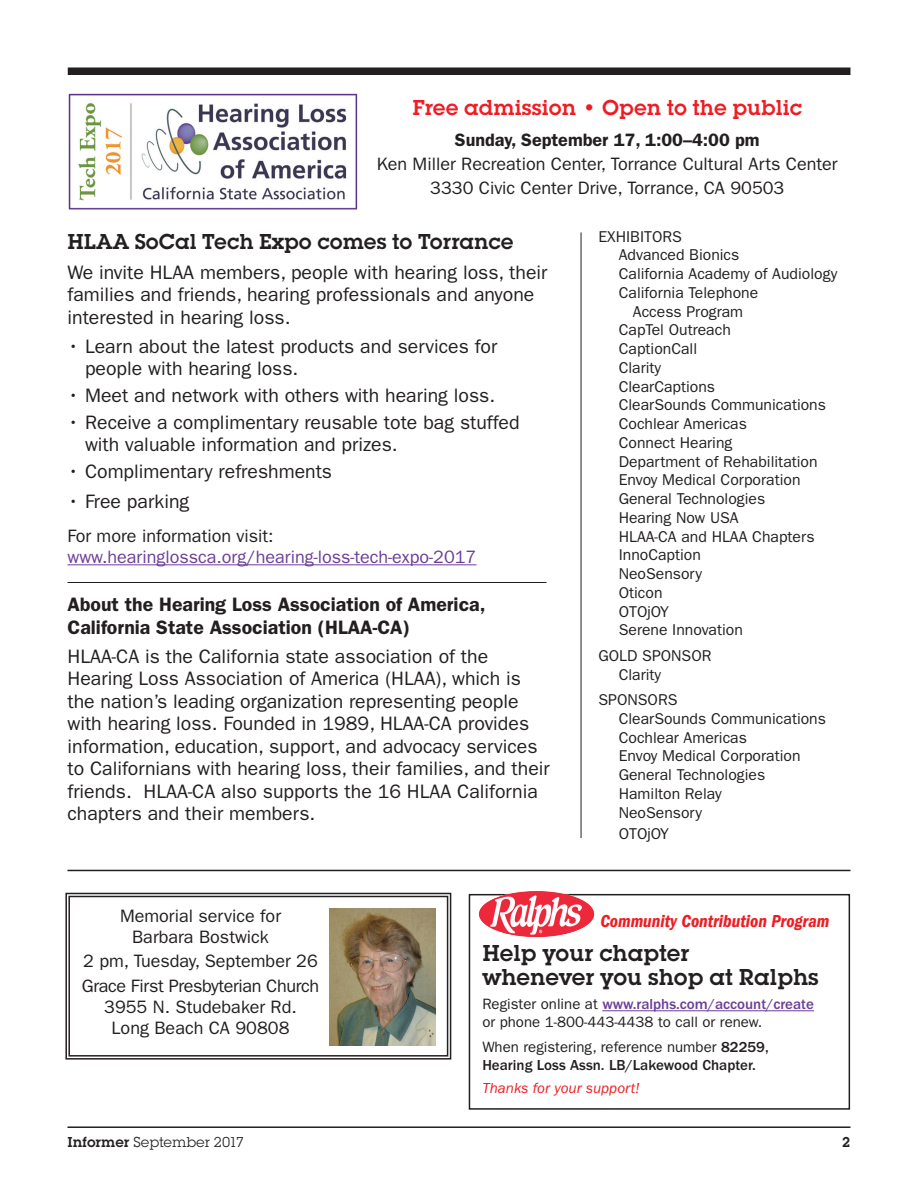
<style>
.page{position:relative;width:918px;height:1188px;background:#fff}
.page>*{position:absolute;margin:0;border:0;box-sizing:border-box;transform-origin:0 0}
.t1{font:600 24px/24px "Lubalin Graph ITC";color:#231f20}
.t2{font:600 22.5px "Lubalin Graph ITC";color:#231f20}
.t3{font:600 22.5px "Lubalin Graph ITC";color:#ee1d23}
.t4{font:19.5px/22.5px "ITC Franklin Gothic Std";color:#231f20}
.t5{font:600 19.5px/22.5px "ITC Franklin Gothic Std";color:#231f20}
.t6{font:18px/21px "ITC Franklin Gothic Std";color:#231f20;text-align:center}
.t7{font:18px/21px "ITC Franklin Gothic Std";color:#6b3e98}
.t8{font:italic 600 condensed 18px "Franklin Gothic";color:#ee1d23}
.t9{font:15.75px "ITC Franklin Gothic Std";color:#231f20}
.t10{font:500 15px/18px "ITC Franklin Gothic Std";color:#231f20}
.t11{font:500 15px "ITC Franklin Gothic Std";color:#6b3e98}
.t12{font:15px "ITC Franklin Gothic Std";color:#231f20}
.t13{font:15px "Lubalin Graph ITC";color:#231f20}
.t14{font:italic 15px "ITC Franklin Gothic Std";color:#ee1d23}
.t15{font:600 15px "Lubalin Graph ITC";color:#231f20}
.s1{font-weight:600}
.s2{color:#231f20}
.s3{font-weight:400;color:#231f20}
.s4{font-weight:400}
</style>
<div class="page">
<div style="left:68px;top:68px;width:783px;height:7px;background:#231f20"></div>
<hr style="left:68px;top:1126px;width:782px;height:2px;background:#231f20">
<img style="left:68px;top:93px;width:289px;height:117px">
<hr style="left:68px;top:564px;width:408px;height:1px;background:#6b3e98">
<hr style="left:68px;top:582px;width:478px;height:1px;background:#231f20">
<hr style="left:68px;top:870px;width:782px;height:1px;background:#231f20">
<hr style="left:581px;top:232px;width:1px;height:606px;background:#231f20">
<svg style="left:65px;top:892px;width:387px;height:168px"></svg>
<div style="left:68px;top:896px;width:380px;height:161px;border:1px solid #231f20"></div>
<img style="left:330px;top:909px;width:105px;height:136px">
<hr style="left:602px;top:1010px;width:212px;height:1px;background:#6b3e98">
<div style="left:469px;top:894px;width:381px;height:216px;border:2px solid #231f20"></div>
<img style="left:479px;top:891px;width:116px;height:46px">
<p class="t3" style="left:412px;top:94px;width:391px">Free admission • Open to the public</p>
<p class="t6" style="left:377px;top:128px;width:462px;line-height:24px"><span class="s1">Sunday, September 17, 1:00–4:00 pm<br></span>Ken Miller Recreation Center, Torrance Cultural Arts Center<br>3330 Civic Center Drive, Torrance, CA 90503</p>
<p class="t2" style="left:68px;top:228px;width:448px">HLAA SoCal Tech Expo comes to Torrance</p>
<p class="t4" style="left:68px;top:261px;width:481px">We invite HLAA members, people with hearing loss, their families and friends, hearing professionals and anyone interested in hearing loss.</p>
<p class="t4" style="left:85px;top:335px;width:414px;text-indent:-18px">• Learn about the latest products and services for people with hearing loss.</p>
<p class="t4" style="left:68px;top:384px;width:429px">• Meet and network with others with hearing loss.</p>
<p class="t4" style="left:85px;top:411px;width:436px;text-indent:-18px">• Receive a complimentary reusable tote bag stuffed with valuable information and prizes.</p>
<p class="t4" style="left:68px;top:461px;width:266px">• Complimentary refreshments</p>
<p class="t4" style="left:68px;top:490px;width:123px">• Free parking</p>
<p class="t7" style="left:68px;top:526px;width:410px"><span class="s2">For more information visit: </span>www.hearinglossca.org/hearing-loss-tech-expo-2017</p>
<p class="t5" style="left:68px;top:593px;width:420px">About the Hearing Loss Association of America,<br>California State Association (HLAA-CA)</p>
<p class="t4" style="left:68px;top:645px;width:484px">HLAA-CA is the California state association of the Hearing Loss Association of America (HLAA), which is the nation’s leading organization representing people with hearing loss. Founded in 1989, HLAA-CA provides information, education, support, and advocacy services to Californians with hearing loss, their families, and their friends. HLAA-CA also supports the 16 HLAA California chapters and their members.</p>
<p class="t9" style="left:598px;top:227px;width:85px">EXHIBITORS</p>
<p class="t9" style="left:619px;top:246px;width:122px">Advanced Bionics</p>
<p class="t9" style="left:619px;top:265px;width:220px">California Academy of Audiology</p>
<p class="t9" style="left:619px;top:283px;width:141px">California Telephone</p>
<p class="t9" style="left:633px;top:302px;width:112px">Access Program</p>
<p class="t9" style="left:619px;top:321px;width:114px">CapTel Outreach</p>
<p class="t9" style="left:619px;top:340px;width:80px">CaptionCall</p>
<p class="t9" style="left:619px;top:358px;width:44px">Clarity</p>
<p class="t9" style="left:619px;top:377px;width:98px">ClearCaptions</p>
<p class="t9" style="left:619px;top:396px;width:209px">ClearSounds Communications</p>
<p class="t9" style="left:619px;top:415px;width:130px">Cochlear Americas</p>
<p class="t9" style="left:619px;top:433px;width:115px">Connect Hearing</p>
<p class="t9" style="left:619px;top:452px;width:200px">Department of Rehabilitation</p>
<p class="t9" style="left:619px;top:471px;width:183px">Envoy Medical Corporation</p>
<p class="t9" style="left:619px;top:490px;width:148px">General Technologies</p>
<p class="t9" style="left:619px;top:508px;width:122px">Hearing Now USA</p>
<p class="t9" style="left:619px;top:527px;width:197px">HLAA-CA and HLAA Chapters</p>
<p class="t9" style="left:619px;top:546px;width:84px">InnoCaption</p>
<p class="t9" style="left:619px;top:565px;width:85px">NeoSensory</p>
<p class="t9" style="left:619px;top:583px;width:45px">Oticon</p>
<p class="t9" style="left:619px;top:602px;width:52px">OTOjOY</p>
<p class="t9" style="left:619px;top:621px;width:126px">Serene Innovation</p>
<p class="t9" style="left:598px;top:646px;width:115px">GOLD SPONSOR</p>
<p class="t9" style="left:619px;top:665px;width:44px">Clarity</p>
<p class="t9" style="left:598px;top:691px;width:81px">SPONSORS</p>
<p class="t9" style="left:619px;top:709px;width:209px">ClearSounds Communications</p>
<p class="t9" style="left:619px;top:728px;width:130px">Cochlear Americas</p>
<p class="t9" style="left:619px;top:747px;width:183px">Envoy Medical Corporation</p>
<p class="t9" style="left:619px;top:766px;width:148px">General Technologies</p>
<p class="t9" style="left:619px;top:784px;width:104px">Hamilton Relay</p>
<p class="t9" style="left:619px;top:803px;width:85px">NeoSensory</p>
<p class="t9" style="left:619px;top:824px;width:52px">OTOjOY</p>
<p class="t6" style="left:120px;top:906px;width:163px">Memorial service for<br>Barbara Bostwick</p>
<p class="t6" style="left:83px;top:951px;width:236px">2 pm, Tuesday, September 26</p>
<p class="t6" style="left:82px;top:975px;width:239px">Grace First Presbyterian Church<br>3955 N. Studebaker Rd.<br>Long Beach CA 90808</p>
<p class="t8" style="left:600px;top:911px;width:230px">Community Contribution Program</p>
<p class="t1" style="left:482px;top:940px;width:338px">Help your chapter<br>whenever you shop at Ralphs</p>
<p class="t11" style="left:482px;top:996px;width:333px"><span class="s3">Register online at</span> www.ralphs.com/account/create</p>
<p class="t12" style="left:482px;top:1014px;width:282px">or phone 1-800-443-4438 to call or renew.</p>
<p class="t10" style="left:482px;top:1038px;width:288px"><span class="s4">When registering, reference number</span> 82259,<br>Hearing Loss Assn. LB/Lakewood Chapter.</p>
<p class="t14" style="left:482px;top:1080px;width:159px">Thanks for your support!</p>
<p class="t13" style="left:68px;top:1133px;width:178px"><span class="s1">Informer</span> September 2017</p>
<p class="t15" style="left:842px;top:1133px;width:10px">2</p>
</div>
